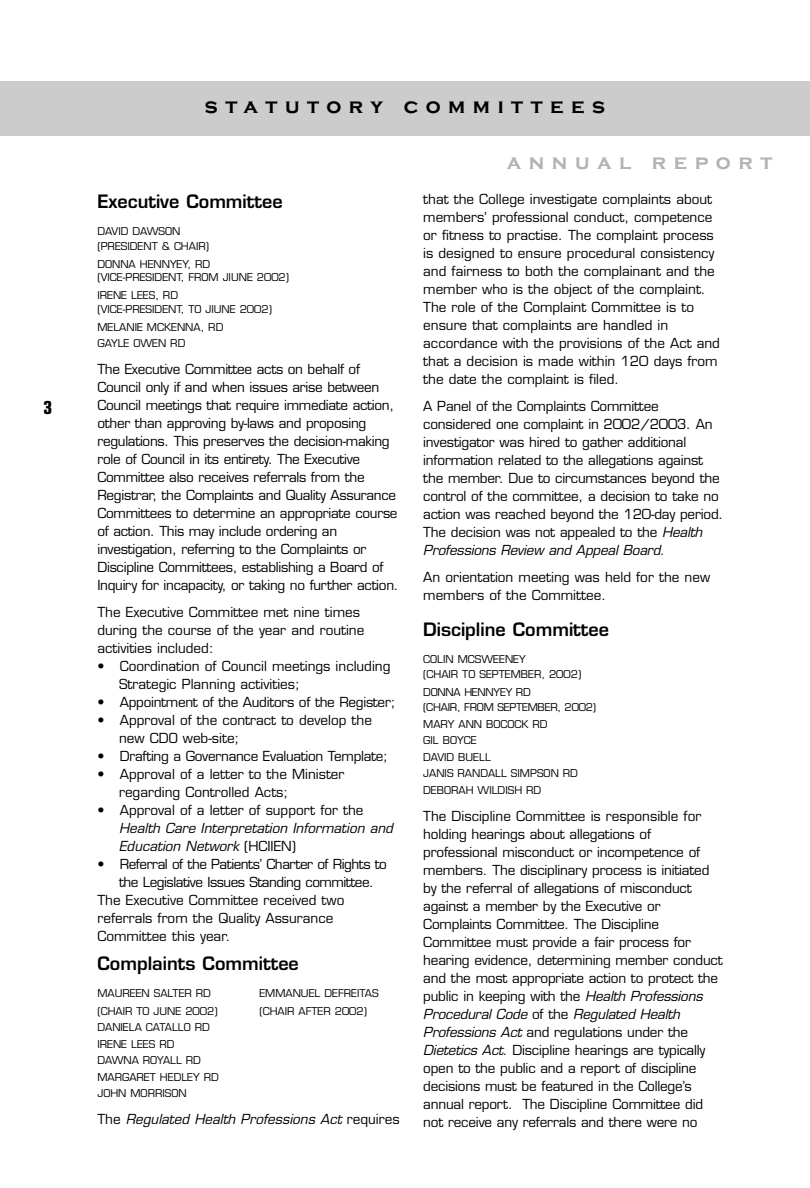
<style>
.page{position:relative;width:810px;height:1188px;background:#fff}
.page>*{position:absolute;margin:0;border:0;box-sizing:border-box;transform-origin:0 0}
.t1{font:700 21px "Copperplate Gothic";letter-spacing:.355em;color:#000}
.t2{font:700 21px "Copperplate Gothic";letter-spacing:.355em;color:#b3b3b3}
.t3{font:600 18px "Eurostile";color:#000}
.t4{font:700 condensed 18px "Eurostile";color:#000}
.t5{font:13.5px/18px "Eurostile";letter-spacing:-.015em;color:#000}
.t6{font:italic 13.5px/18px "Eurostile";color:#000}
.t7{font:13.5px "Eurostile";letter-spacing:-.035em;color:#000}
.t8{font:10.5px/16.5px "Eurostile";color:#000}
.t9{font:10.5px/15px "Eurostile";letter-spacing:-.02em;color:#000}
.s1{font-style:normal}
.s2{font-style:italic}
</style>
<div class="page">
<div style="left:0;top:81px;width:810px;height:54px;background:#ccc"></div>
<h2 class="t4" style="left:44px;top:400px;width:10px">3</h2>
<h1 class="t1" style="left:205px;top:95px;width:402px">statutory committees</h1>
<h2 class="t3" style="left:97px;top:194px;width:187px">Executive Committee</h2>
<p class="t8" style="left:97px;top:224px;width:113px;line-height:15px">DAVID DAWSON (PRESIDENT &amp; CHAIR)</p>
<p class="t8" style="left:97px;top:258px;width:193px;line-height:13.5px">DONNA HENNYEY, RD (VICE-PRESIDENT, FROM JIUNE 2002)</p>
<p class="t8" style="left:97px;top:290px;width:176px;line-height:13.5px">IRENE LEES, RD<br>(VICE-PRESIDENT, TO JIUNE 2002)</p>
<p class="t8" style="left:97px;top:320px;width:127px">MELANIE MCKENNA, RD<br>GAYLE OWEN RD</p>
<p class="t5" style="left:97px;top:362px;width:303px">The Executive Committee acts on behalf of Council only if and when issues arise between Council meetings that require immediate action, other than approving by-laws and proposing regulations. This preserves the decision-making role of Council in its entirety. The Executive Committee also receives referrals from the Registrar, the Complaints and Quality Assurance Committees to determine an appropriate course of action. This may include ordering an investigation, referring to the Complaints or Discipline Committees, establishing a Board of Inquiry for incapacity, or taking no further action.</p>
<p class="t5" style="left:97px;top:605px;width:268px">The Executive Committee met nine times during the course of the year and routine activities included:</p>
<p class="t5" style="left:119px;top:659px;width:273px;text-indent:-22px">• Coordination of Council meetings including<br>Strategic Planning activities;</p>
<p class="t5" style="left:97px;top:695px;width:299px">• Appointment of the Auditors of the Register;</p>
<p class="t5" style="left:119px;top:713px;width:255px;text-indent:-22px">• Approval of the contract to develop the new CDO web-site;</p>
<p class="t5" style="left:97px;top:749px;width:292px">• Drafting a Governance Evaluation Template;</p>
<p class="t5" style="left:119px;top:767px;width:227px;text-indent:-22px">• Approval of a letter to the Minister regarding Controlled Acts;</p>
<p class="t5" style="left:97px;top:803px;width:268px">• Approval of a letter of support for the</p>
<p class="t6" style="left:119px;top:821px;width:275px">Health Care Interpretation Information and<br>Education Network <span class="s1">(HCIIEN)</span></p>
<p class="t7" style="left:97px;top:859px;width:291px">• Referral of the Patients’ Charter of Rights to</p>
<p class="t7" style="left:119px;top:877px;width:256px">the Legislative Issues Standing committee.</p>
<p class="t5" style="left:97px;top:893px;width:249px">The Executive Committee received two</p>
<p class="t5" style="left:97px;top:911px;width:237px">referrals from the Quality Assurance</p>
<p class="t5" style="left:97px;top:929px;width:134px">Committee this year.</p>
<h2 class="t3" style="left:97px;top:956px;width:203px">Complaints Committee</h2>
<p class="t8" style="left:97px;top:986px;width:115px">MAUREEN SALTER RD</p>
<p class="t8" style="left:259px;top:986px;width:121px">EMMANUEL DEFREITAS</p>
<p class="t8" style="left:97px;top:1004px;width:122px">(CHAIR TO JUNE 2002)</p>
<p class="t8" style="left:259px;top:1004px;width:109px">(CHAIR AFTER 2002)</p>
<p class="t8" style="left:97px;top:1020px;width:123px">DANIELA CATALLO RD<br>IRENE LEES RD<br>DAWNA ROYALL RD<br>MARGARET HEDLEY RD<br>JOHN MORRISON</p>
<p class="t6" style="left:97px;top:1112px;width:304px"><span class="s1">The</span> Regulated Health Professions Act <span class="s1">requires</span></p>
<h1 class="t2" style="left:507px;top:150px;width:267px">annual report</h1>
<p class="t5" style="left:423px;top:192px;width:298px">that the College investigate complaints about members’ professional conduct, competence or fitness to practise. The complaint process is designed to ensure procedural consistency and fairness to both the complainant and the member who is the object of the complaint.<br>The role of the Complaint Committee is to ensure that complaints are handled in accordance with the provisions of the Act and that a decision is made within 120 days from the date the complaint is filed.</p>
<p class="t5" style="left:423px;top:399px;width:302px">A Panel of the Complaints Committee considered one complaint in 2002/2003. An investigator was hired to gather additional information related to the allegations against the member. Due to circumstances beyond the control of the committee, a decision to take no action was reached beyond the 120-day period.<br>The decision was not appealed to the <span class="s2">Health Professions Review and Appeal Board</span>.</p>
<p class="t5" style="left:423px;top:570px;width:288px">An orientation meeting was held for the new members of the Committee.</p>
<h2 class="t3" style="left:423px;top:623px;width:187px">Discipline Committee</h2>
<p class="t8" style="left:423px;top:653px;width:160px;line-height:15px">COLIN MCSWEENEY<br>(CHAIR TO SEPTEMBER, 2002)</p>
<p class="t9" style="left:423px;top:686px;width:174px">DONNA HENNYEY RD<br>(CHAIR, FROM SEPTEMBER, 2002)</p>
<p class="t8" style="left:423px;top:717px;width:156px">MARY ANN BOCOCK RD<br>GIL BOYCE<br>DAVID BUELL<br>JANIS RANDALL SIMPSON RD<br>DEBORAH WILDISH RD</p>
<p class="t5" style="left:423px;top:808px;width:301px">The Discipline Committee is responsible for holding hearings about allegations of professional misconduct or incompetence of members. The disciplinary process is initiated by the referral of allegations of misconduct against a member by the Executive or Complaints Committee. The Discipline Committee must provide a fair process for hearing evidence, determining member conduct and the most appropriate action to protect the public in keeping with the <span class="s2">Health Professions Procedural Code</span> of the <span class="s2">Regulated Health Professions Act</span> and regulations under the <span class="s2">Dietetics Act</span>. Discipline hearings are typically open to the public and a report of discipline decisions must be featured in the College’s annual report. The Discipline Committee did not receive any referrals and there were no</p>
</div>
